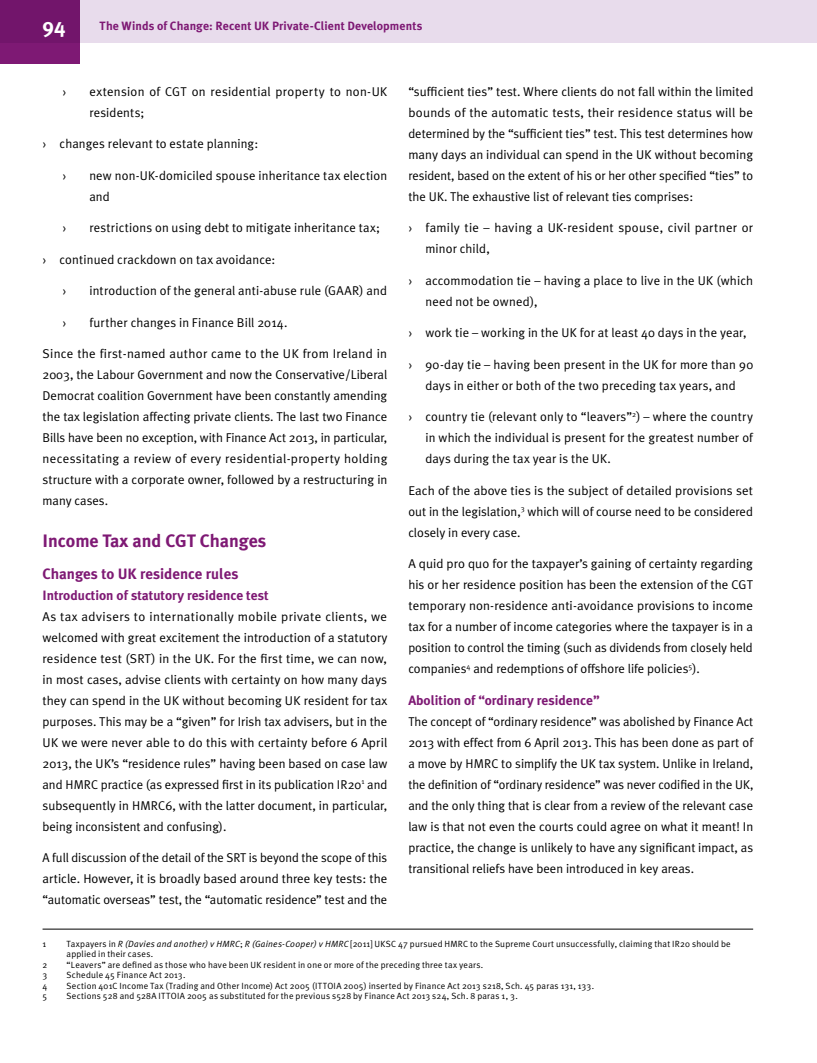
<style>
.page{position:relative;width:817px;height:1063px;background:#fff}
.page>*{position:absolute;margin:0;border:0;box-sizing:border-box;transform-origin:0 0}
.t1{font:700 21px "Meta Plus";color:#fff}
.t2{font:700 18px "Meta Plus";color:#7e1974}
.t3{font:700 15px "Meta Plus";color:#7e1974}
.t4{font:700 13.5px "Meta Plus";color:#7e1974}
.t5{font:12.75px/21px "Meta Plus Normal";letter-spacing:.01em;color:#000;text-align:justify}
.t6{font:700 12px "Meta Plus";letter-spacing:.01em;color:#7e1974}
.t7{font:9px/10.5px "Meta Plus Normal";letter-spacing:.025em;color:#000}
.s1{font-style:italic}
</style>
<div class="page">
<hr style="left:43px;top:929px;width:710px;height:1px;background:#000">
<div style="left:0;top:0;width:816px;height:43px;background:#e8dcec"></div>
<div style="left:0;top:0;width:80px;height:64px;background:#72156b"></div>
<h1 class="t1" style="left:43px;top:13px;width:24px">94</h1>
<p class="t6" style="left:100px;top:19px;width:324px">The Winds of Change: Recent UK Private-Client Developments</p>
<p class="t5" style="left:62px;top:80px;width:6px">›</p>
<p class="t5" style="left:89px;top:80px;width:299px">extension of CGT on residential property to non-UK residents;</p>
<p class="t5" style="left:43px;top:133px;width:217px">› changes relevant to estate planning:</p>
<p class="t5" style="left:62px;top:164px;width:6px">›</p>
<p class="t5" style="left:89px;top:164px;width:299px">new non‑UK‑domiciled spouse inheritance tax election and</p>
<p class="t5" style="left:62px;top:217px;width:6px">›</p>
<p class="t5" style="left:89px;top:217px;width:292px">restrictions on using debt to mitigate inheritance tax;</p>
<p class="t5" style="left:43px;top:248px;width:234px">› continued crackdown on tax avoidance:</p>
<p class="t5" style="left:62px;top:280px;width:6px">›</p>
<p class="t5" style="left:89px;top:280px;width:299px">introduction of the general anti-abuse rule (GAAR) and</p>
<p class="t5" style="left:62px;top:311px;width:6px">›</p>
<p class="t5" style="left:89px;top:311px;width:200px">further changes in Finance Bill 2014.</p>
<p class="t5" style="left:43px;top:343px;width:346px">Since the first-named author came to the UK from Ireland in 2003, the Labour Government and now the Conservative/Liberal Democrat coalition Government have been constantly amending the tax legislation affecting private clients. The last two Finance Bills have been no exception, with Finance Act 2013, in particular, necessitating a review of every residential-property holding structure with a corporate owner, followed by a restructuring in many cases.</p>
<h2 class="t2" style="left:43px;top:530px;width:225px">Income Tax and CGT Changes</h2>
<p class="t3" style="left:43px;top:565px;width:197px">Changes to UK residence rules</p>
<p class="t4" style="left:43px;top:587px;width:227px">Introduction of statutory residence test</p>
<p class="t5" style="left:43px;top:605px;width:346px">As tax advisers to internationally mobile private clients, we welcomed with great excitement the introduction of a statutory residence test (SRT) in the UK. For the first time, we can now, in most cases, advise clients with certainty on how many days they can spend in the UK without becoming UK resident for tax purposes. This may be a “given” for Irish tax advisers, but in the UK we were never able to do this with certainty before 6 April 2013, the UK’s “residence rules” having been based on case law and HMRC practice (as expressed first in its publication IR20<sup>1</sup> and subsequently in HMRC6, with the latter document, in particular, being inconsistent and confusing).</p>
<p class="t5" style="left:43px;top:847px;width:346px">A full discussion of the detail of the SRT is beyond the scope of this article. However, it is broadly based around three key tests: the “automatic overseas” test, the “automatic residence” test and the</p>
<p class="t5" style="left:408px;top:80px;width:346px">“sufficient ties” test. Where clients do not fall within the limited bounds of the automatic tests, their residence status will be determined by the “sufficient ties” test. This test determines how many days an individual can spend in the UK without becoming resident, based on the extent of his or her other specified “ties” to the UK. The exhaustive list of relevant ties comprises:</p>
<p class="t5" style="left:425px;top:217px;width:329px;text-indent:-17px">› family tie – having a UK-resident spouse, civil partner or minor child,</p>
<p class="t5" style="left:425px;top:269px;width:329px;text-indent:-17px">› accommodation tie – having a place to live in the UK (which need not be owned),</p>
<p class="t5" style="left:408px;top:322px;width:339px">› work tie – working in the UK for at least 40 days in the year,</p>
<p class="t5" style="left:408px;top:353px;width:346px;text-align:center">› 90-day tie – having been present in the UK for more than 90 days in either or both of the two preceding tax years, and</p>
<p class="t5" style="left:425px;top:406px;width:329px;text-indent:-17px">› country tie (relevant only to “leavers”<sup>2</sup>) – where the country in which the individual is present for the greatest number of days during the tax year is the UK.</p>
<p class="t5" style="left:408px;top:479px;width:346px">Each of the above ties is the subject of detailed provisions set out in the legislation,<sup>3</sup> which will of course need to be considered closely in every case.</p>
<p class="t5" style="left:408px;top:553px;width:346px">A quid pro quo for the taxpayer’s gaining of certainty regarding his or her residence position has been the extension of the CGT temporary non-residence anti-avoidance provisions to income tax for a number of income categories where the taxpayer is in a position to control the timing (such as dividends from closely held companies<sup>4</sup> and redemptions of offshore life policies<sup>5</sup>).</p>
<p class="t4" style="left:408px;top:692px;width:193px">Abolition of “ordinary residence”</p>
<p class="t5" style="left:408px;top:710px;width:346px">The concept of “ordinary residence” was abolished by Finance Act 2013 with effect from 6 April 2013. This has been done as part of a move by HMRC to simplify the UK tax system. Unlike in Ireland, the definition of “ordinary residence” was never codified in the UK, and the only thing that is clear from a review of the relevant case law is that not even the courts could agree on what it meant! In practice, the change is unlikely to have any significant impact, as transitional reliefs have been introduced in key areas.</p>
<p class="t7" style="left:43px;top:938px;width:5px">1</p>
<p class="t7" style="left:67px;top:938px;width:665px">Taxpayers in <span class="s1">R (Davies and another) v HMRC</span>; <span class="s1">R (Gaines-Cooper) v HMRC</span> [2011] UKSC 47 pursued HMRC to the Supreme Court unsuccessfully, claiming that IR20 should be applied in their cases.</p>
<p class="t7" style="left:43px;top:959px;width:6px">2</p>
<p class="t7" style="left:67px;top:959px;width:418px">“Leavers” are defined as those who have been UK resident in one or more of the preceding three tax years.</p>
<p class="t7" style="left:43px;top:970px;width:6px">3</p>
<p class="t7" style="left:67px;top:970px;width:120px">Schedule 45 Finance Act 2013.</p>
<p class="t7" style="left:43px;top:980px;width:6px">4</p>
<p class="t7" style="left:67px;top:980px;width:529px">Section 401C Income Tax (Trading and Other Income) Act 2005 (ITTOIA 2005) inserted by Finance Act 2013 s218, Sch. 45 paras 131, 133.</p>
<p class="t7" style="left:43px;top:991px;width:6px">5</p>
<p class="t7" style="left:67px;top:991px;width:452px">Sections 528 and 528A ITTOIA 2005 as substituted for the previous s528 by Finance Act 2013 s24, Sch. 8 paras 1, 3.</p>
</div>
